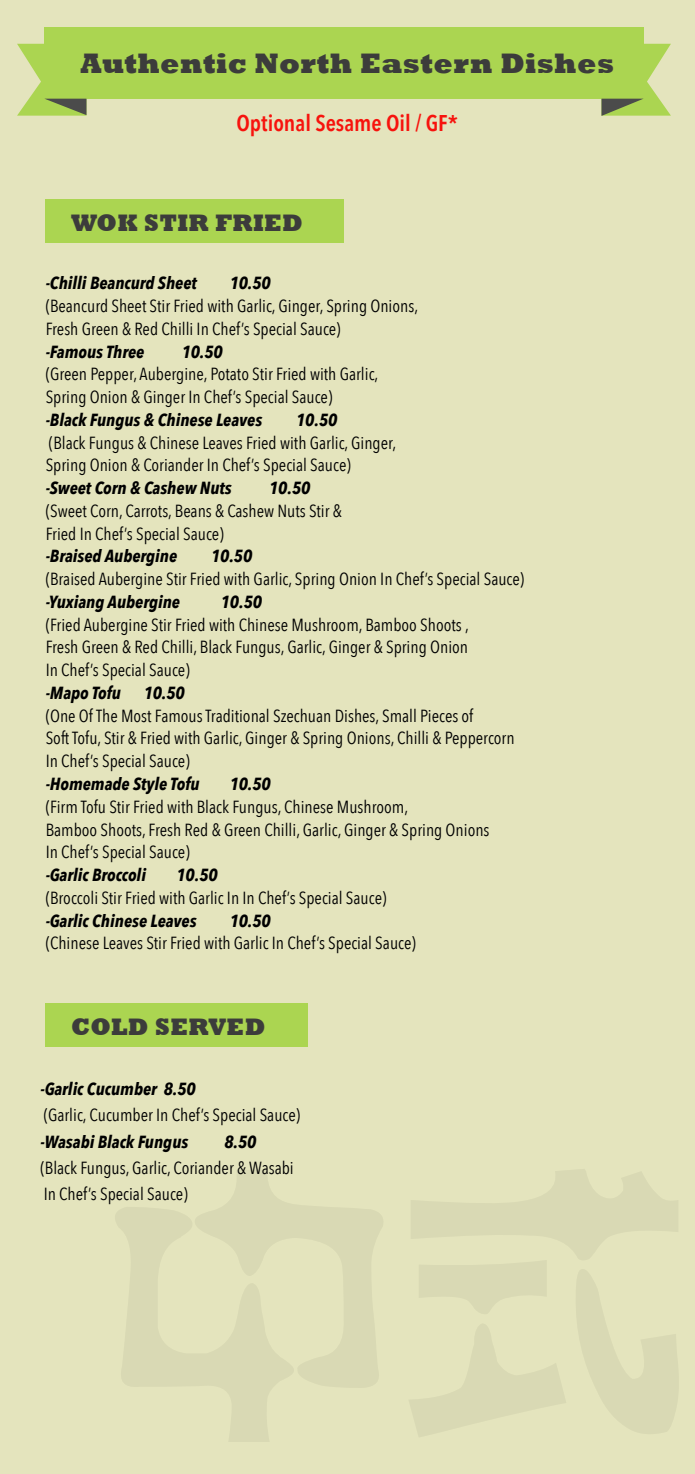
<style>
.page{position:relative;width:695px;height:1474px;background:#fff}
.page>*{position:absolute;margin:0;border:0;box-sizing:border-box;transform-origin:0 0}
.t1{font:800 28.88px "Rockwell";letter-spacing:.015em;color:#3c3c3b}
.t2{font:800 24.5px "Rockwell";letter-spacing:.015em;color:#3c3c3b}
.t3{font:600 22.75px "Avenir Next Condensed";color:#f7130d}
.t4{font:17.5px/22.8px "Avenir Next Condensed";color:#000}
.t5{font:italic 700 17.5px "Avenir Next Condensed";color:#000}
</style>
<div class="page">
<div style="left:0;top:0;width:694px;height:1473px;background:#e4e4bd"></div>
<div style="left:44px;top:27px;width:599px;height:72px;background:#abd551"></div>
<svg style="left:17px;top:44px;width:69px;height:72px"></svg>
<svg style="left:601px;top:44px;width:69px;height:72px"></svg>
<div style="left:45px;top:199px;width:299px;height:44px;background:#abd551"></div>
<div style="left:45px;top:1003px;width:263px;height:44px;background:#abd551"></div>
<h1 class="t1" style="left:80px;top:47px;width:535px">Authentic North Eastern Dishes</h1>
<h3 class="t3" style="left:236px;top:103px;width:223px">Optional Sesame Oil / GF*</h3>
<h2 class="t2" style="left:71px;top:209px;width:233px">WOK STIR FRIED</h2>
<p class="t5" style="left:46px;top:272px;width:153px">-Chilli Beancurd Sheet</p>
<p class="t5" style="left:230px;top:272px;width:42px">10.50</p>
<p class="t4" style="left:46px;top:294px;width:374px">(Beancurd Sheet Stir Fried with Garlic, Ginger, Spring Onions,<br>Fresh Green &amp; Red Chilli In Chef’s Special Sauce)</p>
<p class="t5" style="left:46px;top:341px;width:100px">-Famous Three</p>
<p class="t5" style="left:182px;top:341px;width:42px">10.50</p>
<p class="t4" style="left:46px;top:362px;width:334px">(Green Pepper, Aubergine, Potato Stir Fried with Garlic,<br>Spring Onion &amp; Ginger In Chef’s Special Sauce)</p>
<p class="t5" style="left:46px;top:409px;width:218px">-Black Fungus &amp; Chinese Leaves</p>
<p class="t5" style="left:296px;top:409px;width:42px">10.50</p>
<p class="t4" style="left:46px;top:430px;width:352px">(Black Fungus &amp; Chinese Leaves Fried with Garlic, Ginger,<br>Spring Onion &amp; Coriander In Chef’s Special Sauce)</p>
<p class="t5" style="left:46px;top:477px;width:188px">-Sweet Corn &amp; Cashew Nuts</p>
<p class="t5" style="left:269px;top:477px;width:42px">10.50</p>
<p class="t4" style="left:46px;top:498px;width:298px">(Sweet Corn, Carrots, Beans &amp; Cashew Nuts Stir &amp;<br>Fried In Chef’s Special Sauce)</p>
<p class="t5" style="left:46px;top:545px;width:133px">-Braised Aubergine</p>
<p class="t5" style="left:211px;top:545px;width:42px">10.50</p>
<p class="t4" style="left:46px;top:567px;width:480px">(Braised Aubergine Stir Fried with Garlic, Spring Onion In Chef’s Special Sauce)</p>
<p class="t5" style="left:46px;top:591px;width:136px">-Yuxiang Aubergine</p>
<p class="t5" style="left:221px;top:591px;width:42px">10.50</p>
<p class="t4" style="left:46px;top:612px;width:424px;text-align:justify">(Fried Aubergine Stir Fried with Chinese Mushroom, Bamboo Shoots , Fresh Green &amp; Red Chilli, Black Fungus, Garlic, Ginger &amp; Spring Onion In Chef’s Special Sauce)</p>
<p class="t5" style="left:46px;top:682px;width:77px">-Mapo Tofu</p>
<p class="t5" style="left:144px;top:682px;width:42px">10.50</p>
<p class="t4" style="left:46px;top:703px;width:470px">(One Of The Most Famous Traditional Szechuan Dishes, Small Pieces of<br>Soft Tofu, Stir &amp; Fried with Garlic, Ginger &amp; Spring Onions, Chilli &amp; Peppercorn<br>In Chef’s Special Sauce)</p>
<p class="t5" style="left:46px;top:773px;width:155px">-Homemade Style Tofu</p>
<p class="t5" style="left:230px;top:773px;width:42px">10.50</p>
<p class="t4" style="left:46px;top:794px;width:445px">(Firm Tofu Stir Fried with Black Fungus, Chinese Mushroom,<br>Bamboo Shoots, Fresh Red &amp; Green Chilli, Garlic, Ginger &amp; Spring Onions<br>In Chef’s Special Sauce)</p>
<p class="t5" style="left:46px;top:864px;width:102px">-Garlic Broccoli</p>
<p class="t5" style="left:176px;top:864px;width:42px">10.50</p>
<p class="t4" style="left:46px;top:885px;width:342px">(Broccoli Stir Fried with Garlic In In Chef’s Special Sauce)</p>
<p class="t5" style="left:46px;top:909px;width:152px">-Garlic Chinese Leaves</p>
<p class="t5" style="left:230px;top:909px;width:42px">10.50</p>
<p class="t4" style="left:46px;top:931px;width:371px">(Chinese Leaves Stir Fried with Garlic In Chef’s Special Sauce)</p>
<h2 class="t2" style="left:71px;top:1012px;width:196px">COLD SERVED</h2>
<p class="t5" style="left:40px;top:1078px;width:157px">-Garlic Cucumber 8.50</p>
<p class="t4" style="left:44px;top:1103px;width:258px">(Garlic, Cucumber In Chef’s Special Sauce)</p>
<p class="t5" style="left:40px;top:1130px;width:149px">-Wasabi Black Fungus</p>
<p class="t5" style="left:224px;top:1130px;width:33px">8.50</p>
<p class="t4" style="left:40px;top:1153px;width:255px;line-height:26.2px">(Black Fungus, Garlic, Coriander &amp; Wasabi<br>In Chef’s Special Sauce)</p>
</div>
